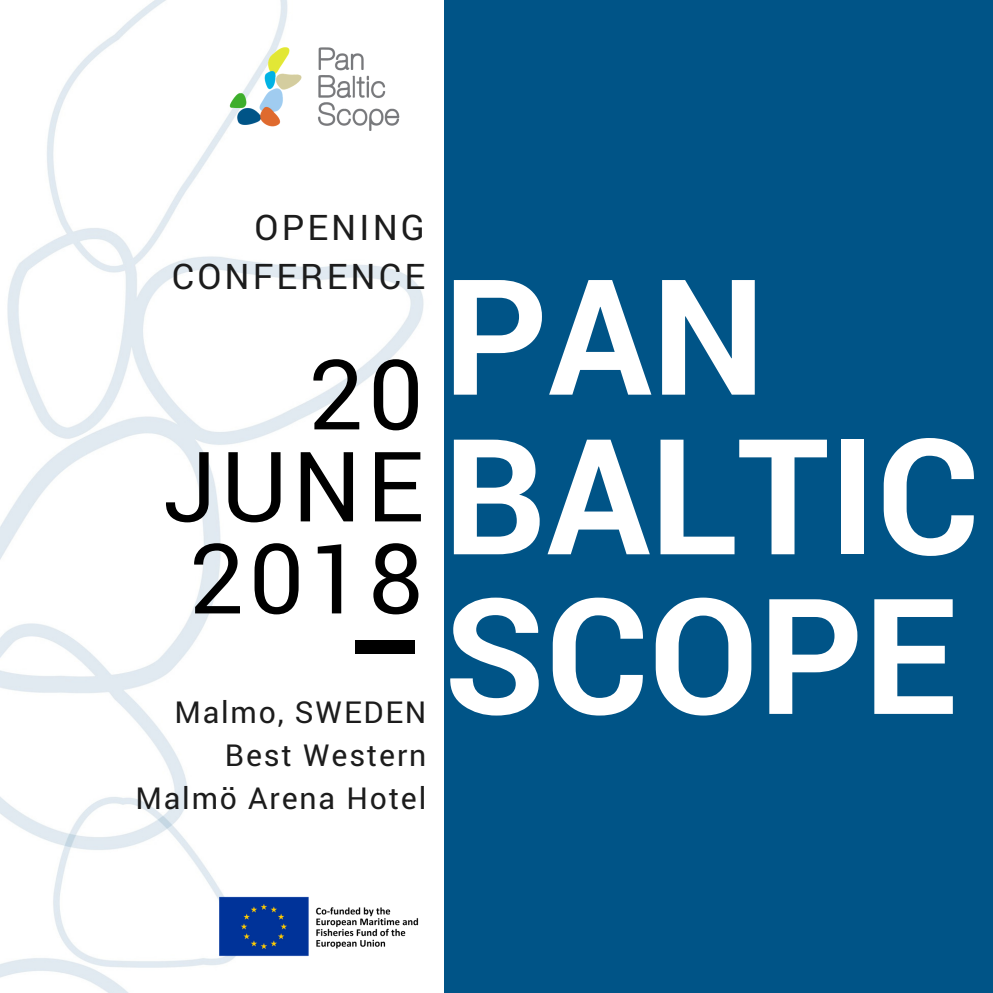
<style>
.page{position:relative;width:993px;height:993px;background:#fff}
.page>*{position:absolute;margin:0;border:0;box-sizing:border-box;transform-origin:0 0}
.t1{font:700 161px/159.5px "Roboto";color:#fff}
.t2{font:97.25px/92px "Roboto";letter-spacing:.05em;color:#000;text-align:justify}
.t3{font:35.25px/48.8px "Roboto";letter-spacing:.09em;color:#1c1c1c;text-align:right}
.t4{font:30.25px/43.2px "Roboto";letter-spacing:.06em;color:#1c1c1c;text-align:right}
</style>
<div class="page">
<div style="left:205px;top:0;width:787px;height:992px;background:#005487"></div>
<img style="left:0;top:0;width:443px;height:992px">
<div style="left:355px;top:640px;width:60px;height:13px;background:#000"></div>
<img style="left:225px;top:38px;width:178px;height:103px">
<img style="left:203px;top:880px;width:227px;height:92px">
<p class="t3" style="left:172px;top:202px;width:254px">OPENING<br>CONFERENCE</p>
<h2 class="t2" style="left:163px;top:345px;width:262px;text-indent:146px">20<br>JUNE 2018</h2>
<p class="t4" style="left:135px;top:688px;width:292px">Malmo, SWEDEN<br>Best Western<br>Malmö Arena Hotel</p>
<h1 class="t1" style="left:443px;top:252px;width:537px">PAN<br>BALTIC<br>SCOPE</h1>
</div>
